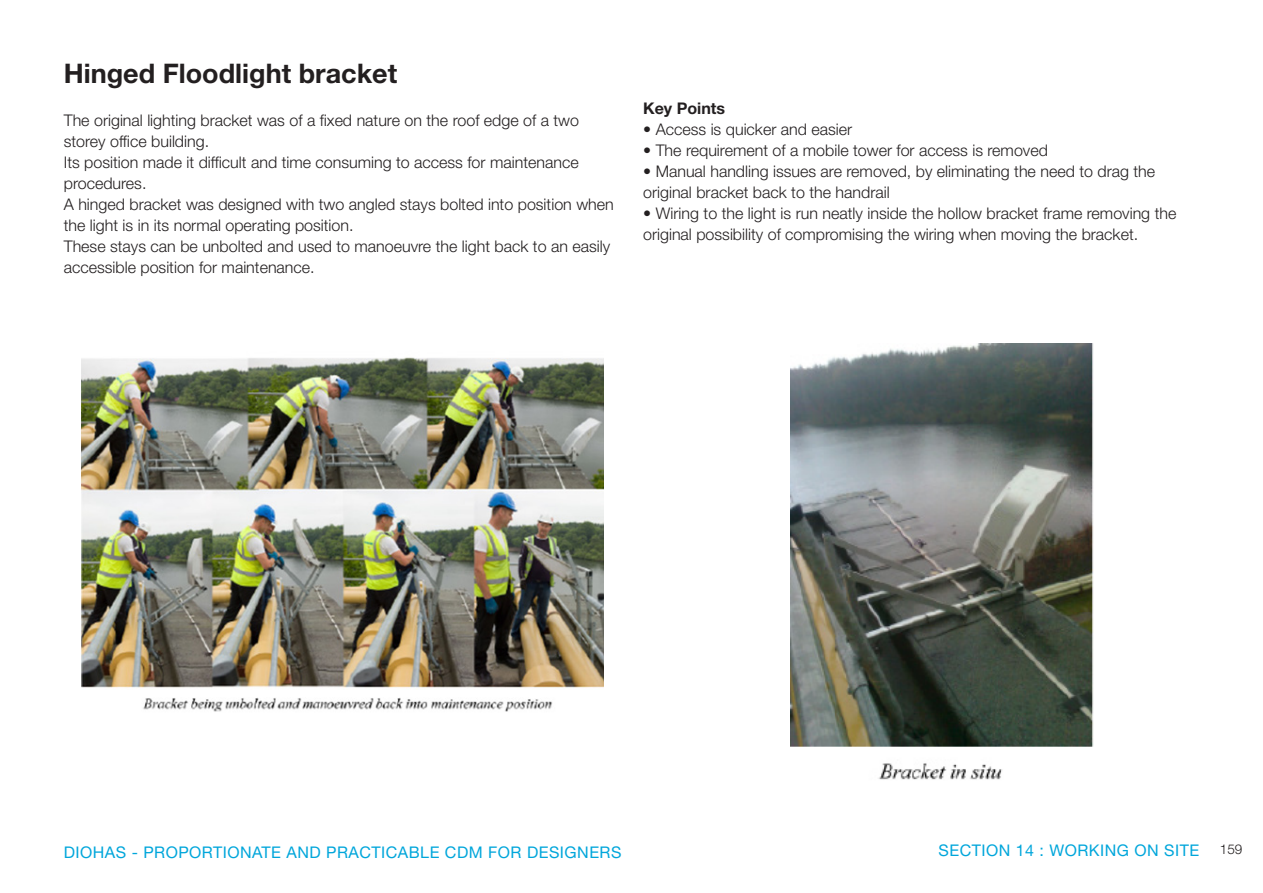
<style>
.page{position:relative;width:1263px;height:893px;background:#fff}
.page>*{position:absolute;margin:0;border:0;box-sizing:border-box;transform-origin:0 0}
.t1{font:700 27px "Helvetica Neue LT Pro";color:#231f20}
.t2{font:300 16.05px/21px "Helvetica Neue LT Pro";color:#231f20}
.Text_Medium_Heading{font:16.05px "Helvetica Neue LT Pro";letter-spacing:.03em;color:#00a6db}
.t3{font:700 16.05px "Helvetica Neue LT Pro";color:#231f20}
.t4{font:300 13.5px "Helvetica Neue LT Pro";color:#231f20}
</style>
<div class="page">
<img style="left:81px;top:357px;width:523px;height:355px">
<img style="left:791px;top:344px;width:303px;height:436px">
<p class="t1" style="left:64px;top:57px;width:335px">Hinged Floodlight bracket</p>
<p class="t2" style="left:64px;top:110px;width:517px">The original lighting bracket was of a fixed nature on the roof edge of a two storey office building.</p>
<p class="t2" style="left:64px;top:152px;width:516px">Its position made it difficult and time consuming to access for maintenance procedures.</p>
<p class="t2" style="left:64px;top:194px;width:551px">A hinged bracket was designed with two angled stays bolted into position when the light is in its normal operating position.</p>
<p class="t2" style="left:64px;top:236px;width:548px">These stays can be unbolted and used to manoeuvre the light back to an easily accessible position for maintenance.</p>
<p class="t3" style="left:643px;top:98px;width:84px">Key Points</p>
<p class="t2" style="left:643px;top:118px;width:211px">• Access is quicker and easier</p>
<p class="t2" style="left:643px;top:139px;width:406px">• The requirement of a mobile tower for access is removed</p>
<p class="t2" style="left:643px;top:160px;width:513px">• Manual handling issues are removed, by eliminating the need to drag the original bracket back to the handrail</p>
<p class="t2" style="left:643px;top:202px;width:535px">• Wiring to the light is run neatly inside the hollow bracket frame removing the original possibility of compromising the wiring when moving the bracket.</p>
<p class="Text_Medium_Heading" style="left:64px;top:842px;width:559px">DIOHAS - PROPORTIONATE AND PRACTICABLE CDM FOR DESIGNERS</p>
<p class="Text_Medium_Heading" style="left:938px;top:841px;width:262px">SECTION 14 : WORKING ON SITE</p>
<p class="t4" style="left:1220px;top:841px;width:24px">159</p>
</div>
